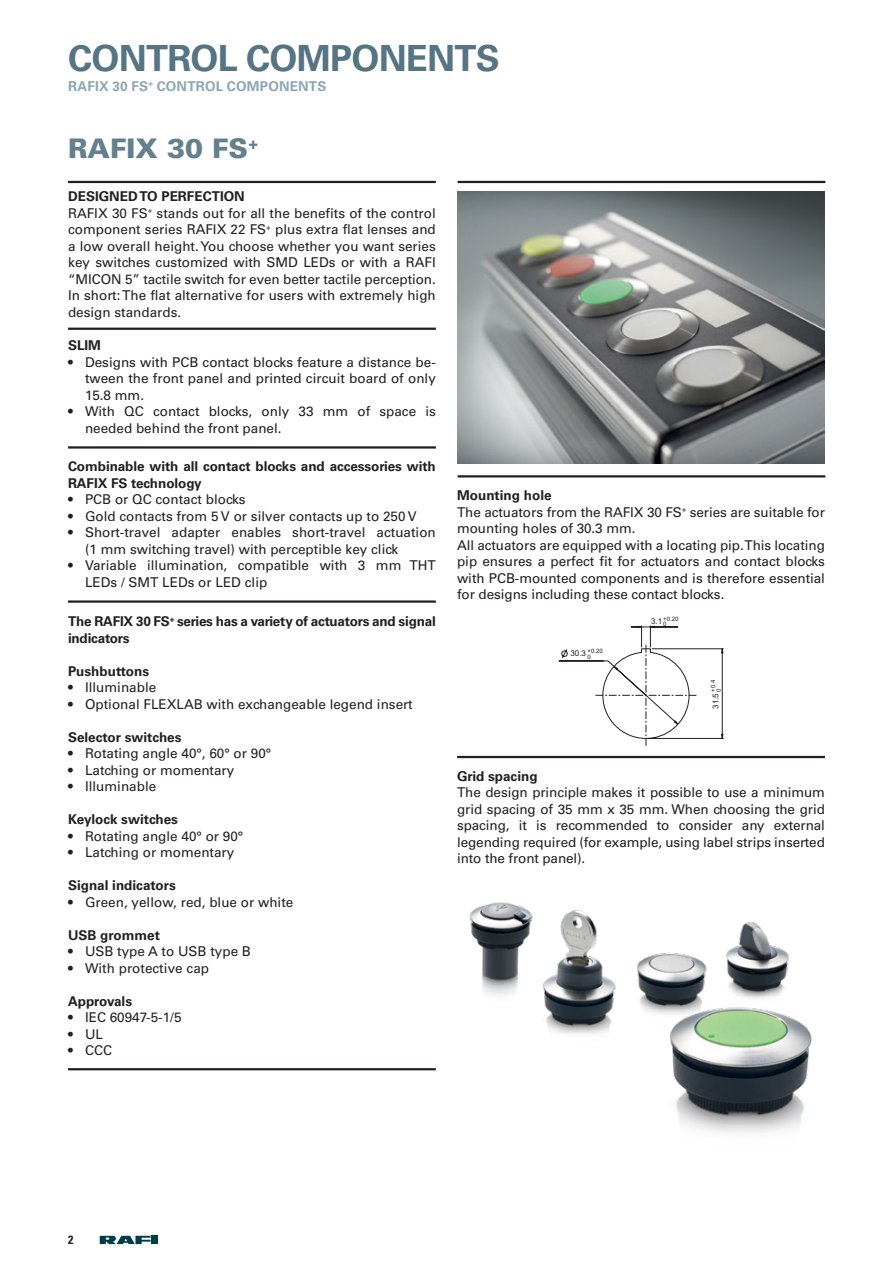
<style>
.page{position:relative;width:893px;height:1263px;background:#fff}
.page>*{position:absolute;margin:0;border:0;box-sizing:border-box;transform-origin:0 0}
.t1{font:700 36px "Univers";letter-spacing:-.02em;color:#567483}
.t2{font:900 27px "Univers";color:#647f8d}
.t3{font:13.5px/16.5px "Univers LT Std";color:#231f20}
.t4{font:700 13.5px/16.5px "Univers LT Std";letter-spacing:-.005em;color:#231f20}
.t5{font:700 13.5px "Univers LT Std";letter-spacing:.015em;color:#8ca6b4}
.t6{font:700 condensed 12px "Univers LT Std";color:#231f20}
.t7{font:8.1px "Arial";color:#231f20}
.t8{font:6px/5.6px "Arial";color:#231f20}
.s1{font-weight:700}
.s2{font-size:8.1px}
</style>
<div class="page">
<svg style="left:100px;top:1236px;width:51px;height:8px"></svg>
<div style="left:152px;top:1236px;width:6px;height:8px;background:#003d4a"></div>
<hr style="left:68px;top:181px;width:368px;height:2px;background:#231f20">
<hr style="left:458px;top:181px;width:367px;height:2px;background:#231f20">
<hr style="left:458px;top:475px;width:367px;height:2px;background:#231f20">
<img style="left:469px;top:902px;width:343px;height:231px">
<img style="left:457px;top:191px;width:368px;height:273px">
<hr style="left:457px;top:756px;width:368px;height:2px;background:#231f20">
<hr style="left:68px;top:328px;width:368px;height:2px;background:#231f20">
<hr style="left:68px;top:446px;width:368px;height:3px;background:#231f20">
<hr style="left:68px;top:600px;width:368px;height:3px;background:#231f20">
<hr style="left:68px;top:1068px;width:368px;height:2px;background:#231f20">
<svg style="left:558px;top:625px;width:166px;height:121px"></svg>
<h1 class="t1" style="left:68px;top:37px;width:433px">CONTROL COMPONENTS</h1>
<p class="t5" style="left:68px;top:78px;width:260px">RAFIX 30 FS<sup>+</sup> CONTROL COMPONENTS</p>
<h2 class="t2" style="left:68px;top:131px;width:192px">RAFIX 30 FS<sup>+</sup></h2>
<p class="t3" style="left:68px;top:188px;width:369px"><span class="s1">DESIGNED TO PERFECTION<br></span>RAFIX 30 FS<sup>+</sup> stands out for all the benefits of the control component series RAFIX 22 FS<sup>+</sup> plus extra flat lenses and a low overall height. You choose whether you want series key switches customized with SMD LEDs or with a RAFI “MICON 5” tactile switch for even better tactile perception.<br>In short: The flat alternative for users with extremely high design standards.</p>
<p class="t4" style="left:68px;top:337px;width:35px">SLIM</p>
<p class="t3" style="left:85px;top:354px;width:352px;text-align:justify;text-indent:-17px">• Designs with PCB contact blocks feature a distance be&shy;tween the front panel and printed circuit board of only 15.8 mm.</p>
<p class="t3" style="left:85px;top:403px;width:352px;text-indent:-17px">• With QC contact blocks, only 33 mm of space is needed behind the front panel.</p>
<p class="t4" style="left:68px;top:458px;width:369px">Combinable with all contact blocks and accessories with<br>RAFIX FS technology</p>
<p class="t3" style="left:68px;top:491px;width:179px">• PCB or QC contact blocks</p>
<p class="t3" style="left:68px;top:508px;width:350px">• Gold contacts from 5 V or silver contacts up to 250 V</p>
<p class="t3" style="left:85px;top:524px;width:352px;text-indent:-17px">• Short-travel adapter enables short-travel actuation (1 mm switching travel) with perceptible key click</p>
<p class="t3" style="left:85px;top:557px;width:352px;text-indent:-17px">• Variable illumination, compatible with 3 mm THT<br>LEDs / SMT LEDs or LED clip</p>
<p class="t4" style="left:68px;top:613px;width:369px">The RAFIX 30 FS<sup>+</sup> series has a variety of actuators and signal indicators</p>
<p class="t4" style="left:68px;top:663px;width:83px">Pushbuttons</p>
<p class="t3" style="left:68px;top:679px;width:90px">• Illuminable</p>
<p class="t3" style="left:68px;top:696px;width:346px"><span class="s1">•</span> Optional FLEXLAB with exchangeable legend insert</p>
<p class="t4" style="left:68px;top:729px;width:115px">Selector switches</p>
<p class="t3" style="left:68px;top:745px;width:205px"><span class="s1">•</span> Rotating angle 40°, 60° or 90°</p>
<p class="t3" style="left:68px;top:762px;width:168px"><span class="s1">•</span> Latching or momentary</p>
<p class="t3" style="left:68px;top:778px;width:90px"><span class="s1">•</span> Illuminable</p>
<p class="t4" style="left:68px;top:811px;width:112px">Keylock switches</p>
<p class="t3" style="left:68px;top:828px;width:177px"><span class="s1">•</span> Rotating angle 40° or 90°</p>
<p class="t3" style="left:68px;top:844px;width:168px"><span class="s1">•</span> Latching or momentary</p>
<p class="t4" style="left:68px;top:877px;width:109px">Signal indicators</p>
<p class="t3" style="left:68px;top:894px;width:227px"><span class="s1">•</span> Green, yellow, red, blue or white</p>
<p class="t4" style="left:68px;top:927px;width:93px">USB grommet</p>
<p class="t3" style="left:68px;top:943px;width:184px"><span class="s1">•</span> USB type A to USB type B</p>
<p class="t3" style="left:68px;top:960px;width:143px"><span class="s1">•</span> With protective cap</p>
<p class="t4" style="left:68px;top:993px;width:66px">Approvals</p>
<p class="t3" style="left:68px;top:1009px;width:115px">• IEC 60947-5-1/5</p>
<p class="t3" style="left:68px;top:1026px;width:37px">• UL</p>
<p class="t3" style="left:68px;top:1042px;width:46px">• CCC</p>
<p class="t3" style="left:457px;top:487px;width:369px"><span class="s1">Mounting hole<br></span>The actuators from the RAFIX 30 FS<sup>+</sup> series are suitable for mounting holes of 30.3 mm.<br>All actuators are equipped with a locating pip. This locating pip ensures a perfect fit for actuators and contact blocks with PCB-mounted components and is therefore essential for designs including these contact blocks.</p>
<p class="t8" style="left:588px;top:648px;width:17px;text-indent:-17px"><span class="s2">30.3</span> +0.20<br>0</p>
<p class="t8" style="left:651px;top:616px;width:29px;text-align:center"><span class="s2">3.1</span> +0.20<br>0</p>
<p class="t7" style="left:710px;top:709px;width:30px;rotate:-90deg">31.5 <sup>+0.4</sup></p>
<p class="t8" style="left:716px;top:692px;width:5px;rotate:-90deg">0</p>
<p class="t4" style="left:457px;top:768px;width:82px">Grid spacing</p>
<p class="t3" style="left:457px;top:784px;width:369px;text-align:justify">The design principle makes it possible to use a minimum grid spacing of 35 mm x 35 mm. When choosing the grid spacing, it is recommended to consider any external legending required (for example, using label strips inserted into the front panel).</p>
<p class="t6" style="left:68px;top:1232px;width:7px">2</p>
</div>
